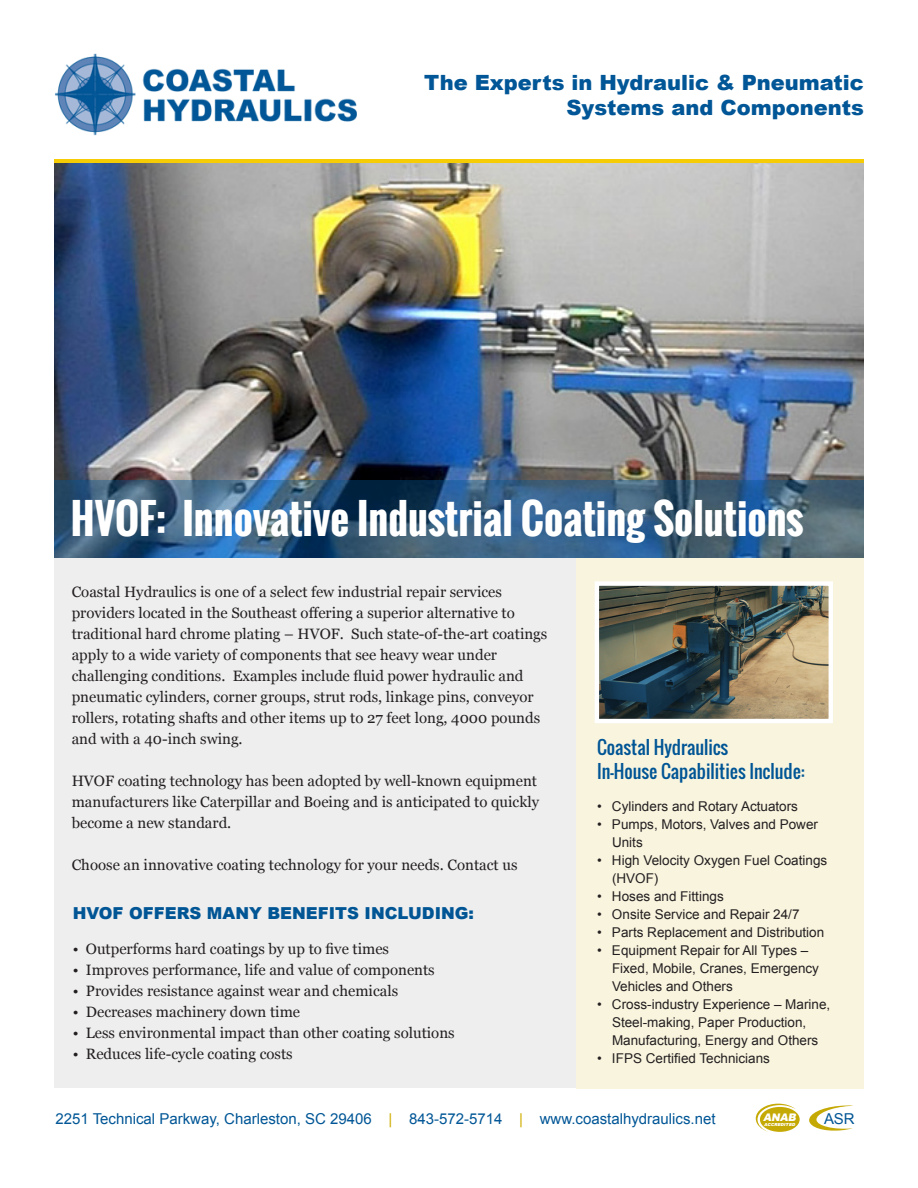
<style>
.page{position:relative;width:918px;height:1188px;background:#fff}
.page>*{position:absolute;margin:0;border:0;box-sizing:border-box;transform-origin:0 0}
.t1{font:700 40.5px "Oswald";color:#fff}
.t2{font:900 21px "Arial";color:#005696}
.t3{font:18px "Oswald";color:#005595}
.t4{font:900 16.5px "Arial";color:#005595}
.t5{font:15px/21px "Georgia";color:#231f20}
.t6{font:15px "Arial";color:#005696}
.t7{font:15px "Arial";color:#005595}
.t8{font:13.5px/18px "Arial";color:#231f20}
.t9{font:italic 900 10.5px "Arial";color:#fff}
.t10{font:italic 900 4.2px "Arial";color:#fff;scale:1.05 1}
.s1{color:#d1af05}
</style>
<div class="page">
<div style="left:54px;top:162px;width:810px;height:926px;background:#eeeeef"></div>
<div style="left:577px;top:162px;width:287px;height:926px;background:#f9f4de"></div>
<img style="left:54px;top:163px;width:810px;height:317px">
<hr style="left:54px;top:160px;width:810px;height:3px;background:#f6cd04">
<img style="left:55px;top:53px;width:302px;height:83px">
<img style="left:600px;top:586px;width:228px;height:132px">
<div style="left:595px;top:581px;width:238px;height:142px;border:4px solid #fff"></div>
<svg style="left:54px;top:480px;width:810px;height:77px;background:#365c7e"></svg>
<svg style="left:760px;top:1107px;width:40px;height:25px"></svg>
<svg style="left:756px;top:1104px;width:40px;height:28px"></svg>
<svg style="left:809px;top:1105px;width:44px;height:26px"></svg>
<p class="t2" style="left:424px;top:71px;width:441px">The Experts in Hydraulic &amp; Pneumatic</p>
<p class="t2" style="left:566px;top:96px;width:299px">Systems and Components</p>
<p class="t1" style="left:71px;top:488px;width:734px">HVOF: Innovative Industrial Coating Solutions</p>
<p class="t5" style="left:72px;top:582px;width:477px">Coastal Hydraulics is one of a select few industrial repair services providers located in the Southeast offering a superior alternative to traditional hard chrome plating – HVOF. Such state-of-the-art coatings apply to a wide variety of components that see heavy wear under challenging conditions. Examples include fluid power hydraulic and pneumatic cylinders, corner groups, strut rods, linkage pins, conveyor rollers, rotating shafts and other items up to 27 feet long, 4000 pounds and with a 40-inch swing.</p>
<p class="t5" style="left:72px;top:771px;width:469px">HVOF coating technology has been adopted by well-known equipment manufacturers like Caterpillar and Boeing and is anticipated to quickly become a new standard.</p>
<p class="t5" style="left:72px;top:855px;width:447px">Choose an innovative coating technology for your needs. Contact us</p>
<p class="t4" style="left:73px;top:904px;width:69px">HVOF off</p>
<p class="t4" style="left:165px;top:904px;width:311px">ers many benefits including:</p>
<p class="t5" style="left:73px;top:939px;width:318px">• Outperforms hard coatings by up to five times</p>
<p class="t5" style="left:73px;top:960px;width:364px">• Improves performance, life and value of components</p>
<p class="t5" style="left:73px;top:981px;width:327px">• Provides resistance against wear and chemicals</p>
<p class="t5" style="left:73px;top:1002px;width:229px">• Decreases machinery down time</p>
<p class="t5" style="left:73px;top:1023px;width:383px">• Less environmental impact than other coating solutions</p>
<p class="t5" style="left:73px;top:1044px;width:222px">• Reduces life-cycle coating costs</p>
<p class="t3" style="left:597px;top:734px;width:133px">Coastal Hydraulics</p>
<p class="t3" style="left:597px;top:758px;width:209px">In-House Capabilities Include:</p>
<p class="t8" style="left:597px;top:797px;width:203px">• Cylinders and Rotary Actuators</p>
<p class="t8" style="left:612px;top:815px;width:208px;text-indent:-15px">• Pumps, Motors, Valves and Power<br>Units</p>
<p class="t8" style="left:612px;top:851px;width:217px;text-indent:-15px">• High Velocity Oxygen Fuel Coatings (HVOF)</p>
<p class="t8" style="left:597px;top:887px;width:128px">• Hoses and Fittings</p>
<p class="t8" style="left:597px;top:905px;width:204px">• Onsite Service and Repair 24/7</p>
<p class="t8" style="left:597px;top:923px;width:229px">• Parts Replacement and Distribution</p>
<p class="t8" style="left:612px;top:941px;width:209px;text-indent:-15px">• Equipment Repair for All Types –<br>Fixed, Mobile, Cranes, Emergency<br>Vehicles and Others</p>
<p class="t8" style="left:612px;top:995px;width:220px;text-indent:-15px">• Cross-industry Experience – Marine,<br>Steel-making, Paper Production,<br>Manufacturing, Energy and Others</p>
<p class="t8" style="left:597px;top:1049px;width:175px">• IFPS Certified Technicians</p>
<p class="t6" style="left:56px;top:1108px;width:662px">2251 Technical Parkway, Charleston, SC 29406 <span class="s1">|</span> 843-572-5714 <span class="s1">|</span> www.coastalhydraulics.net</p>
<p class="t9" style="left:763px;top:1111px;width:10px">ANAB</p>
<p class="t10" style="left:764px;top:1122px;width:32px">ACCREDITED</p>
<p class="t7" style="left:824px;top:1109px;width:32px">ASR</p>
</div>
